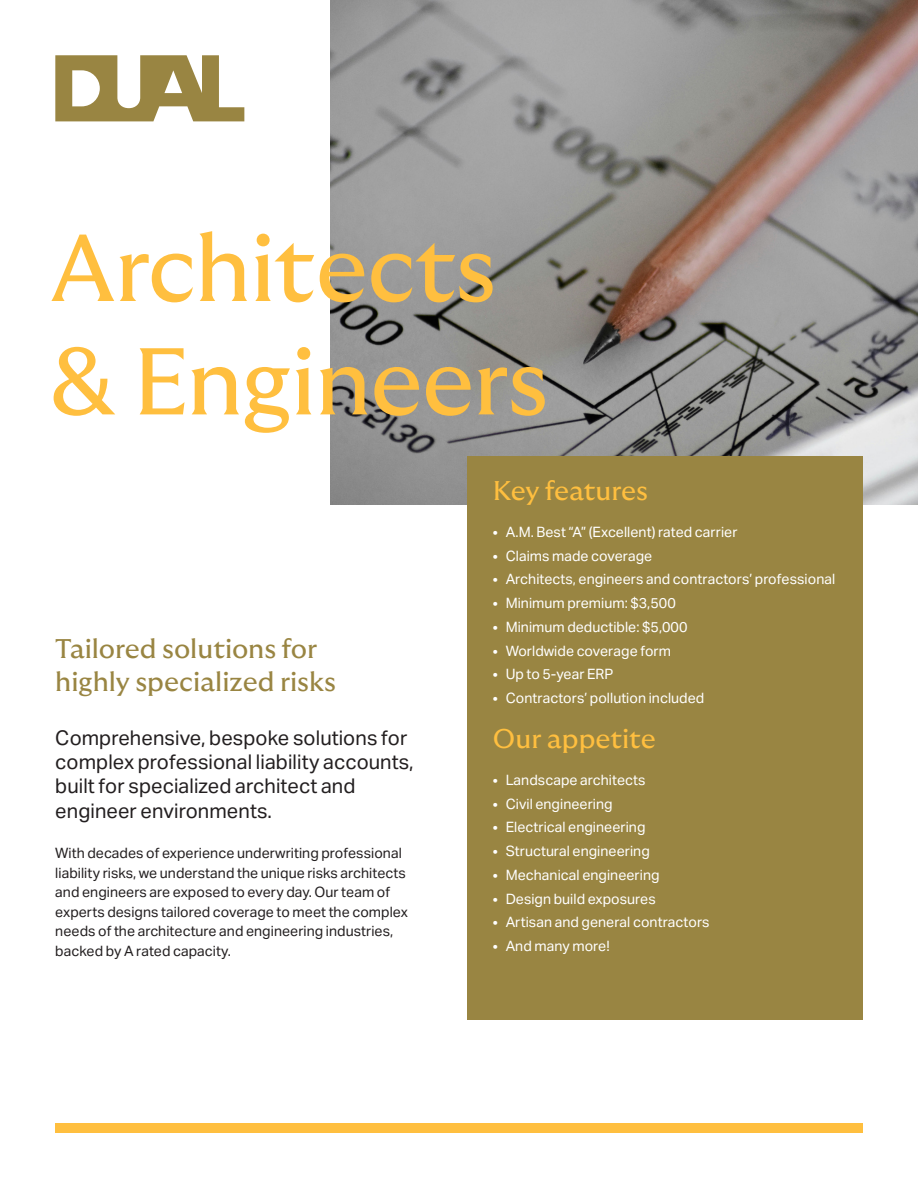
<style>
.page{position:relative;width:918px;height:1188px;background:#fff}
.page>*{position:absolute;margin:0;border:0;box-sizing:border-box;transform-origin:0 0}
.GT_Ultra_63pt{font:94.5px/113.4px "GT Ultra Median";letter-spacing:-.01em;color:#ffbf3f}
.GT_Ultra_18pt{font:27px/32.4px "GT Ultra Median";color:#998542}
.GT_Ultra_18pt-2{font:27px "GT Ultra Median";color:#ffbf3f}
.Body_Large_13_5pt{font:20.25px/24.3px "Aktiv Grotesk";color:#231f20}
.t1{font:14.25px "Aktiv Grotesk";color:#fff}
.Body_Regular_9_5pt_space_after{font:14.25px/19.5px "Aktiv Grotesk";color:#231f20}
</style>
<div class="page">
<img style="left:330px;top:0;width:588px;height:504px">
<svg style="left:55px;top:55px;width:189px;height:66px"></svg>
<div style="left:55px;top:1123px;width:808px;height:10px;background:#ffbf3f"></div>
<div style="left:467px;top:456px;width:396px;height:564px;background:#998542"></div>
<p class="GT_Ultra_63pt" style="left:50px;top:213px;width:500px">Architects &amp; Engineers</p>
<p class="GT_Ultra_18pt" style="left:55px;top:633px;width:282px">Tailored solutions for highly specialized risks</p>
<p class="Body_Large_13_5pt" style="left:55px;top:726px;width:360px">Comprehensive, bespoke solutions for complex professional liability accounts, built for specialized architect and engineer environments.</p>
<p class="Body_Regular_9_5pt_space_after" style="left:55px;top:844px;width:354px">With decades of experience underwriting professional liability risks, we understand the unique risks architects and engineers are exposed to every day. Our team of experts designs tailored coverage to meet the complex needs of the architecture and engineering industries, backed by A rated capacity.</p>
<p class="GT_Ultra_18pt-2" style="left:493px;top:476px;width:156px">Key features</p>
<p class="t1" style="left:493px;top:524px;width:246px">• A.M. Best “A” (Excellent) rated carrier</p>
<p class="t1" style="left:493px;top:547px;width:161px">• Claims made coverage</p>
<p class="t1" style="left:493px;top:571px;width:344px">• Architects, engineers and contractors’ professional</p>
<p class="t1" style="left:493px;top:595px;width:184px">• Minimum premium: $3,500</p>
<p class="t1" style="left:493px;top:619px;width:196px">• Minimum deductible: $5,000</p>
<p class="t1" style="left:493px;top:642px;width:180px">• Worldwide coverage form</p>
<p class="t1" style="left:493px;top:666px;width:122px">• Up to 5-year ERP</p>
<p class="t1" style="left:493px;top:690px;width:213px">• Contractors’ pollution included</p>
<p class="GT_Ultra_18pt-2" style="left:493px;top:724px;width:164px">Our appetite</p>
<p class="t1" style="left:493px;top:772px;width:154px">• Landscape architects</p>
<p class="t1" style="left:493px;top:795px;width:121px">• Civil engineering</p>
<p class="t1" style="left:493px;top:819px;width:154px">• Electrical engineering</p>
<p class="t1" style="left:493px;top:843px;width:158px">• Structural engineering</p>
<p class="t1" style="left:493px;top:867px;width:168px">• Mechanical engineering</p>
<p class="t1" style="left:493px;top:890px;width:164px">• Design build exposures</p>
<p class="t1" style="left:493px;top:914px;width:218px">• Artisan and general contractors</p>
<p class="t1" style="left:493px;top:938px;width:118px">• And many more!</p>
</div>
